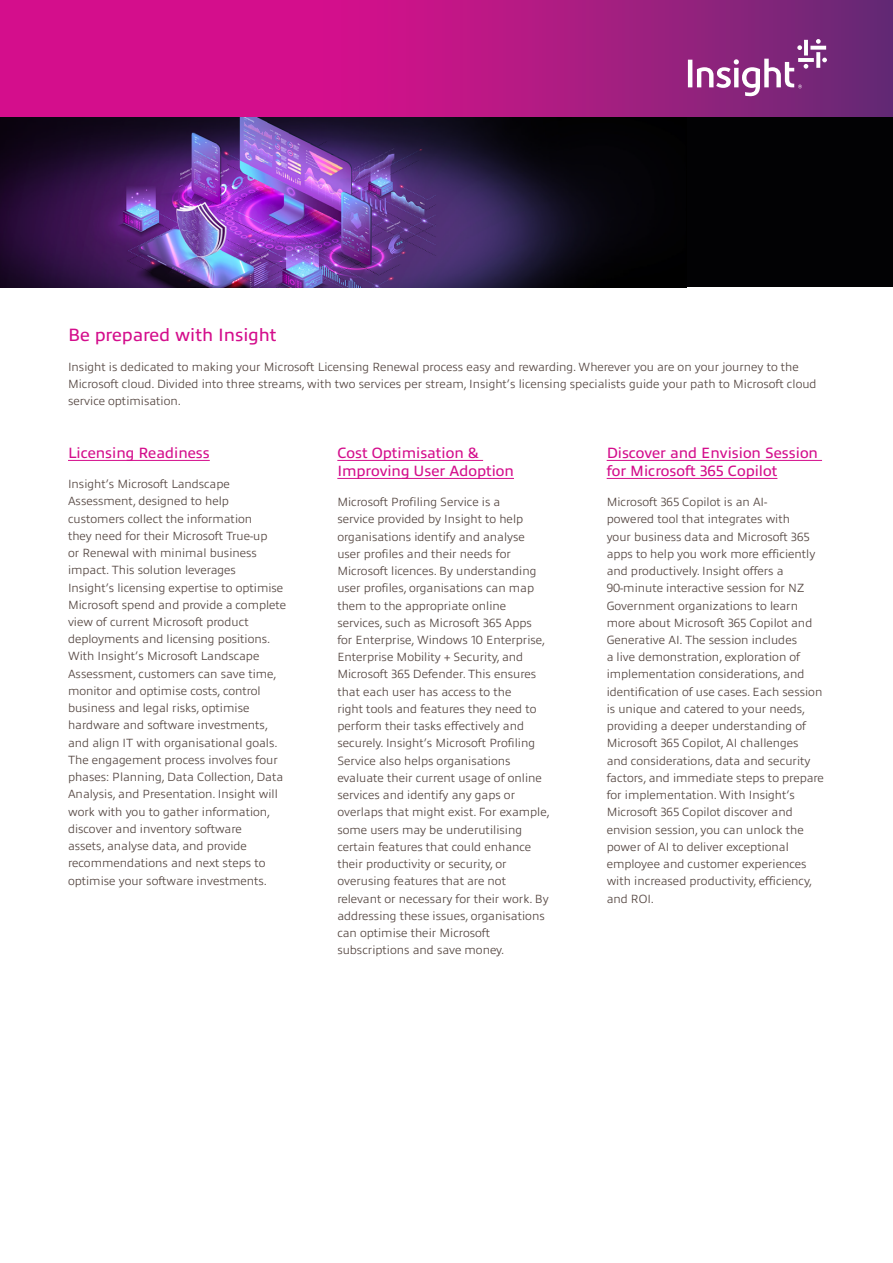
<style>
.page{position:relative;width:893px;height:1263px;background:#fff}
.page>*{position:absolute;margin:0;border:0;box-sizing:border-box;transform-origin:0 0}
.t1{font:18px "Allumi Pro";color:#d40e8c}
.t2{font:15px/18px "Allumi Pro";color:#d40e8c}
.t3{font:300 12px/17.2px "Allumi Pro";color:#554742}
</style>
<div class="page">
<svg style="left:0;top:0;width:893px;height:117px;background:#b71685"></svg>
<svg style="left:688px;top:39px;width:139px;height:57px"></svg>
<hr style="left:68px;top:460px;width:142px;height:1px;background:#d40e8c">
<hr style="left:337px;top:460px;width:146px;height:1px;background:#d40e8c">
<hr style="left:337px;top:478px;width:177px;height:1px;background:#d40e8c">
<hr style="left:607px;top:460px;width:215px;height:1px;background:#d40e8c">
<hr style="left:607px;top:478px;width:170px;height:1px;background:#d40e8c">
<div style="left:0;top:117px;width:893px;height:170px;background:#020204"></div>
<img style="left:0;top:117px;width:607px;height:170px">
<h1 class="t1" style="left:68px;top:321px;width:210px">Be prepared with Insight</h1>
<p class="t3" style="left:68px;top:357px;width:750px">Insight is dedicated to making your Microsoft Licensing Renewal process easy and rewarding. Wherever you are on your journey to the<br>Microsoft cloud. Divided into three streams, with two services per stream, Insight’s licensing specialists guide your path to Microsoft cloud service optimisation.</p>
<p class="t2" style="left:68px;top:443px;width:143px">Licensing Readiness</p>
<p class="t3" style="left:68px;top:474px;width:220px">Insight’s Microsoft Landscape Assessment, designed to help customers collect the information<br>they need for their Microsoft True-up<br>or Renewal with minimal business impact. This solution leverages<br>Insight’s licensing expertise to optimise Microsoft spend and provide a complete view of current Microsoft product deployments and licensing positions.<br>With Insight’s Microsoft Landscape Assessment, customers can save time, monitor and optimise costs, control business and legal risks, optimise hardware and software investments, and align IT with organisational goals.<br>The engagement process involves four phases: Planning, Data Collection, Data Analysis, and Presentation. Insight will work with you to gather information, discover and inventory software<br>assets, analyse data, and provide recommendations and next steps to optimise your software investments.</p>
<p class="t2" style="left:337px;top:443px;width:178px">Cost Optimisation &amp;<br>Improving User Adoption</p>
<p class="t3" style="left:337px;top:492px;width:214px">Microsoft Profiling Service is a<br>service provided by Insight to help organisations identify and analyse user profiles and their needs for Microsoft licences. By understanding user profiles, organisations can map them to the appropriate online services, such as Microsoft 365 Apps<br>for Enterprise, Windows 10 Enterprise, Enterprise Mobility + Security, and Microsoft 365 Defender. This ensures that each user has access to the<br>right tools and features they need to perform their tasks effectively and securely. Insight’s Microsoft Profiling Service also helps organisations evaluate their current usage of online services and identify any gaps or overlaps that might exist. For example, some users may be underutilising certain features that could enhance their productivity or security, or overusing features that are not relevant or necessary for their work. By addressing these issues, organisations can optimise their Microsoft subscriptions and save money.</p>
<p class="t2" style="left:607px;top:443px;width:213px">Discover and Envision Session for Microsoft 365 Copilot</p>
<p class="t3" style="left:607px;top:492px;width:219px">Microsoft 365 Copilot is an AI-<br>powered tool that integrates with<br>your business data and Microsoft 365 apps to help you work more efficiently and productively. Insight offers a 90-minute interactive session for NZ Government organizations to learn more about Microsoft 365 Copilot and Generative AI. The session includes<br>a live demonstration, exploration of implementation considerations, and identification of use cases. Each session is unique and catered to your needs, providing a deeper understanding of Microsoft 365 Copilot, AI challenges<br>and considerations, data and security factors, and immediate steps to prepare for implementation. With Insight’s Microsoft 365 Copilot discover and envision session, you can unlock the power of AI to deliver exceptional employee and customer experiences with increased productivity, efficiency, and ROI.</p>
</div>
